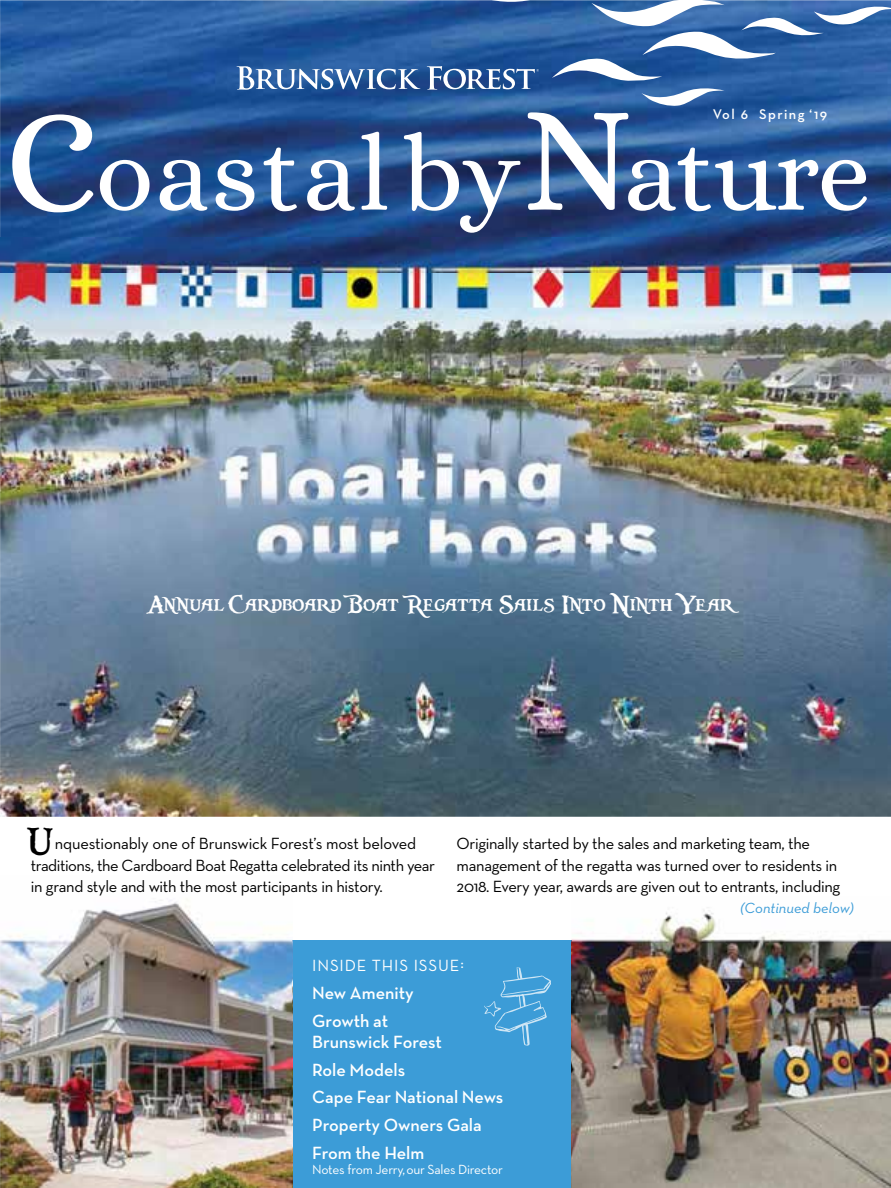
<style>
.page{position:relative;width:891px;height:1188px;background:#fff}
.page>*{position:absolute;margin:0;border:0;box-sizing:border-box;transform-origin:0 0}
.t1{font:41.25px "Piecesof Eight";color:#000}
.t2{font:33px "Piecesof Eight";letter-spacing:-.005em;color:#fff}
.t3{font:600 18px/27.8px "Neutra Text TF";color:#fff}
.t4{font:16.5px/21.8px "Neutra Text";letter-spacing:-.02em;color:#000}
.t5{font:16.5px "Neutra Text";letter-spacing:.05em;color:#fff}
.t6{font:italic 15px "Neutra Text";color:#3c9cd7}
.t7{font:600 14.25px "Neutra Text";letter-spacing:.1em;color:#fff}
.t8{font:13.5px "Neutra Text";letter-spacing:-.02em;color:#fff}
.s1{font-size:27px}
</style>
<div class="page">
<div style="left:293px;top:941px;width:279px;height:247px;background:#3c9cd7"></div>
<img style="left:0;top:329px;width:891px;height:488px">
<svg style="left:484px;top:967px;width:67px;height:79px"></svg>
<img style="left:0;top:0;width:891px;height:329px">
<svg style="left:160px;top:160px;width:47px;height:51px"></svg>
<svg style="left:100px;top:160px;width:50px;height:51px"></svg>
<svg style="left:12px;top:114px;width:81px;height:98px"></svg>
<svg style="left:216px;top:0;width:675px;height:233px;background:#446ba2"></svg>
<img style="left:0;top:237px;width:891px;height:35px">
<img style="left:0;top:900px;width:293px;height:288px">
<img style="left:571px;top:907px;width:320px;height:281px">
<img style="left:571px;top:941px;width:1px;height:247px">
<p class="t7" style="left:713px;top:105px;width:116px">Vol 6 Spring ‘19</p>
<h2 class="t2" style="left:146px;top:585px;width:587px"><span class="s1">A</span>nnual <span class="s1">C</span>ardboard <span class="s1">B</span>oat <span class="s1">R</span>egatta <span class="s1">S</span>ails <span class="s1">I</span>nto <span class="s1">N</span>inth <span class="s1">Y</span>ear</h2>
<h1 class="t1" style="left:27px;top:819px;width:28px">U</h1>
<p class="t4" style="left:31px;top:832px;width:406px;text-indent:24px">nquestionably one of Brunswick Forest’s most beloved traditions, the Cardboard Boat Regatta celebrated its ninth year in grand style and with the most participants in history.</p>
<p class="t4" style="left:457px;top:832px;width:385px">Originally started by the sales and marketing team, the management of the regatta was turned over to residents in<br>2018. Every year, awards are given out to entrants, including</p>
<p class="t5" style="left:312px;top:956px;width:153px">INSIDE THIS ISSUE:</p>
<p class="t3" style="left:312px;top:979px;width:103px">New Amenity<br>Growth at</p>
<p class="t3" style="left:312px;top:1028px;width:193px">Brunswick Forest<br>Role Models<br>Cape Fear National News<br>Property Owners Gala<br>From the Helm</p>
<p class="t8" style="left:312px;top:1161px;width:192px">Notes from Jerry, our Sales Director</p>
<p class="t6" style="left:741px;top:898px;width:114px">(Continued below)</p>
</div>
